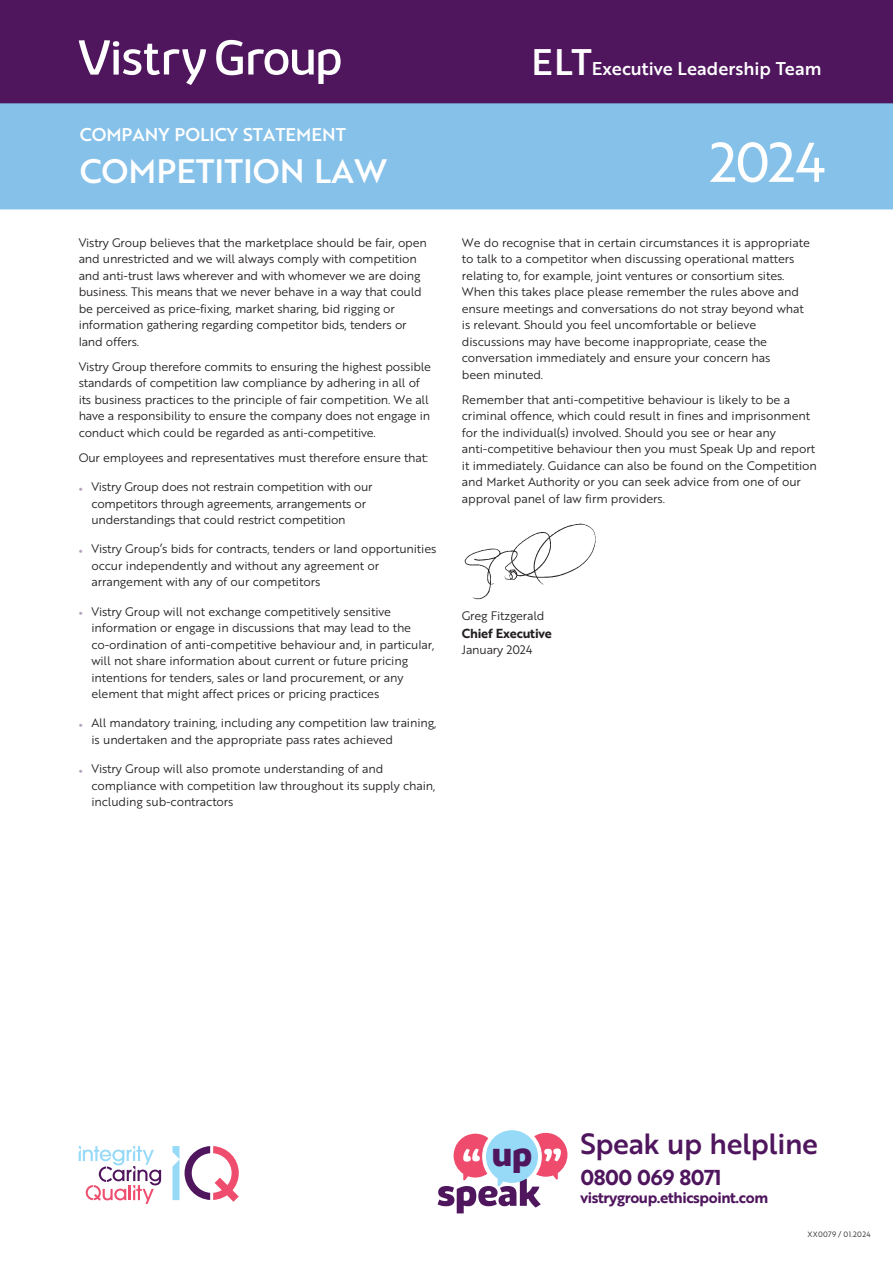
<style>
.page{position:relative;width:893px;height:1263px;background:#fff}
.page>*{position:absolute;margin:0;border:0;box-sizing:border-box;transform-origin:0 0}
.t1{font:54.3px "Brother 1816 Regular";color:#fff}
.t2{font:800 34.35px "Bovis Sans";color:#4f165e}
.t3{font:33px "Brother 1816 Medium";color:#fff}
.slavery_body_copy{font:28.5px "Brother 1816 Medium";letter-spacing:-.015em;color:#4f165e}
.slavery_body_copy-2{font:21px "Brother 1816 Bold";letter-spacing:-.025em;color:#4f165e}
.t4{font:18px "Brother 1816 Medium";color:#fff}
.slavery_body_copy-3{font:15px "Brother 1816 Bold";letter-spacing:-.025em;color:#4f165e}
.bullet{font:12.75px "Brother 1816 Bold";letter-spacing:-.015em;color:#231f20}
.body{font:12px/16.5px "Brother 1816 Book";letter-spacing:-.01em;color:#231f20}
.bullet-2{font:12px "Brother 1816 Book";letter-spacing:-.015em;color:#231f20}
.t5{font:7.5px "Brother 1816 Book";letter-spacing:.04em;color:#231f20}
.s1{font-family:"Myriad Pro";font-size:14.25px;color:#b3a2bd}
.s2{font-size:36px}
</style>
<div class="page">
<div style="left:0;top:0;width:893px;height:196px;background:#4f165e"></div>
<div style="left:0;top:103px;width:893px;height:106px;background:#86c1e9"></div>
<svg style="left:216px;top:40px;width:125px;height:44px"></svg>
<svg style="left:79px;top:40px;width:127px;height:45px"></svg>
<img style="left:464px;top:523px;width:132px;height:77px">
<svg style="left:438px;top:1133px;width:129px;height:80px"></svg>
<svg style="left:172px;top:1146px;width:67px;height:56px"></svg>
<svg style="left:79px;top:1146px;width:82px;height:58px"></svg>
<p class="t4" style="left:80px;top:121px;width:268px">COMPANY POLICY STATEMENT</p>
<p class="t3" style="left:80px;top:146px;width:309px">COMPETITION LAW</p>
<p class="body" style="left:79px;top:234px;width:350px">Vistry Group believes that the marketplace should be fair, open and unrestricted and we will always comply with competition and anti-trust laws wherever and with whomever we are doing business. This means that we never behave in a way that could be perceived as price-fixing, market sharing, bid rigging or information gathering regarding competitor bids, tenders or land offers.</p>
<p class="body" style="left:79px;top:358px;width:354px">Vistry Group therefore commits to ensuring the highest possible standards of competition law compliance by adhering in all of its business practices to the principle of fair competition. We all have a responsibility to ensure the company does not engage in conduct which could be regarded as anti-competitive.</p>
<p class="body" style="left:79px;top:449px;width:351px">Our employees and representatives must therefore ensure that:</p>
<p class="body" style="left:91px;top:478px;width:283px;text-indent:-13px"><span class="s1">•</span> Vistry Group does not restrain competition with our competitors through agreements, arrangements or understandings that could restrict competition</p>
<p class="body" style="left:91px;top:540px;width:346px;text-indent:-13px"><span class="s1">•</span> Vistry Group’s bids for contracts, tenders or land opportunities occur independently and without any agreement or arrangement with any of our competitors</p>
<p class="body" style="left:91px;top:603px;width:345px;text-indent:-13px"><span class="s1">•</span> Vistry Group will not exchange competitively sensitive information or engage in discussions that may lead to the co-ordination of anti-competitive behaviour and, in particular, will not share information about current or future pricing intentions for tenders, sales or land procurement, or any element that might affect prices or pricing practices</p>
<p class="body" style="left:91px;top:714px;width:346px;text-indent:-13px"><span class="s1">•</span> All mandatory training, including any competition law training, is undertaken and the appropriate pass rates achieved</p>
<p class="body" style="left:91px;top:760px;width:346px;text-indent:-13px"><span class="s1">•</span> Vistry Group will also promote understanding of and compliance with competition law throughout its supply chain, including sub-contractors</p>
<p class="t4" style="left:531px;top:55px;width:291px"><span class="s2">ELT</span>Executive Leadership Team</p>
<p class="t1" style="left:709px;top:122px;width:117px">2024</p>
<p class="body" style="left:462px;top:234px;width:349px">We do recognise that in certain circumstances it is appropriate to talk to a competitor when discussing operational matters relating to, for example, joint ventures or consortium sites.<br>When this takes place please remember the rules above and ensure meetings and conversations do not stray beyond what is relevant. Should you feel uncomfortable or believe discussions may have become inappropriate, cease the conversation immediately and ensure your concern has<br>been minuted.</p>
<p class="body" style="left:462px;top:391px;width:357px">Remember that anti-competitive behaviour is likely to be a criminal offence, which could result in fines and imprisonment for the individual(s) involved. Should you see or hear any anti-competitive behaviour then you must Speak Up and report it immediately. Guidance can also be found on the Competition and Market Authority or you can seek advice from one of our approval panel of law firm providers.</p>
<p class="bullet-2" style="left:462px;top:606px;width:84px">Greg Fitzgerald</p>
<p class="bullet" style="left:462px;top:623px;width:91px">Chief Executive</p>
<p class="bullet-2" style="left:462px;top:641px;width:72px">January 2024</p>
<p class="t2" style="left:491px;top:1132px;width:43px">up</p>
<p class="slavery_body_copy" style="left:580px;top:1123px;width:239px">Speak up helpline</p>
<p class="slavery_body_copy-2" style="left:580px;top:1162px;width:143px">0800 069 8071</p>
<p class="slavery_body_copy-3" style="left:580px;top:1186px;width:189px">vistrygroup.ethicspoint.com</p>
<p class="t5" style="left:807px;top:1228px;width:65px">XX0079 / 01.2024</p>
</div>
